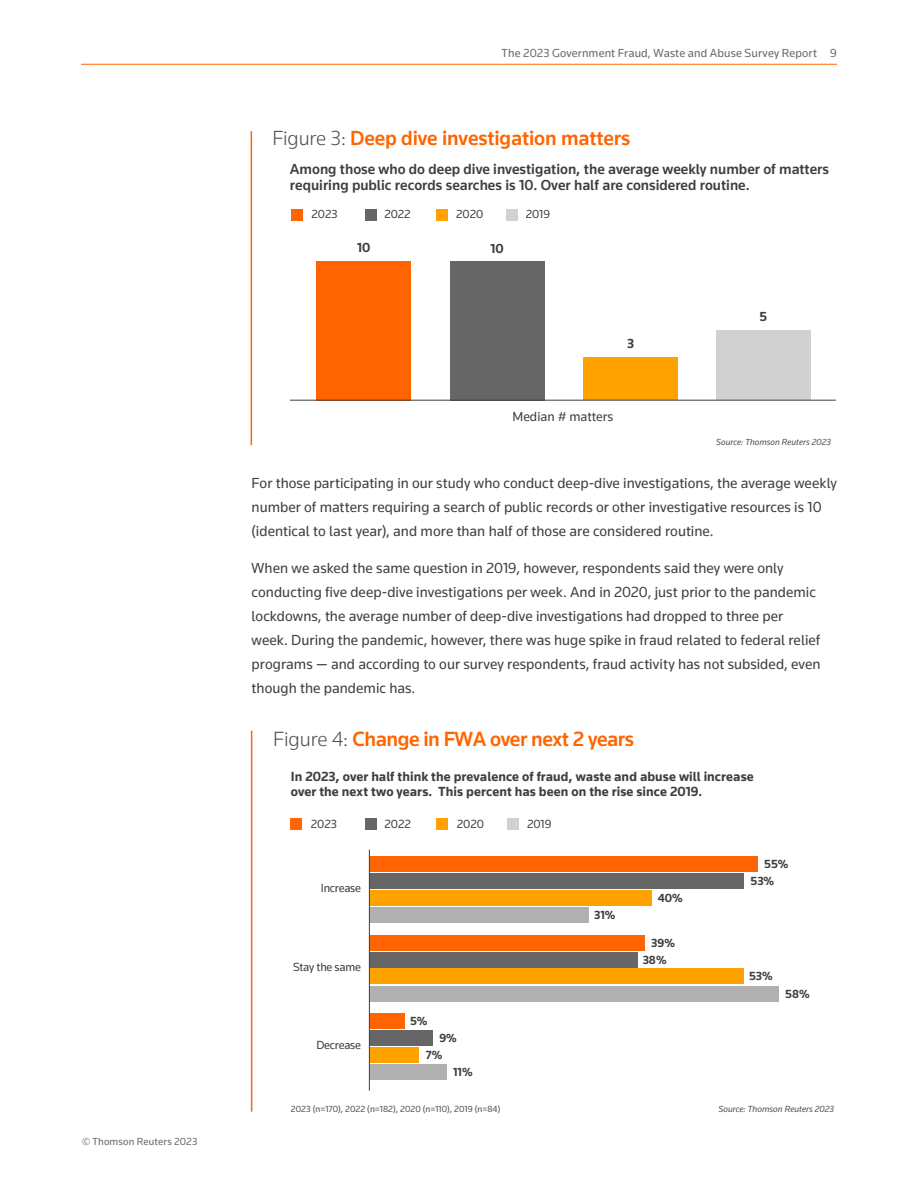
<style>
.page{position:relative;width:918px;height:1188px;background:#fff}
.page>*{position:absolute;margin:0;border:0;box-sizing:border-box;transform-origin:0 0}
.t1{font:500 21.15px "Knowledge 2017";letter-spacing:-.02em;color:#ff6400}
.t2{font:500 21px "Knowledge 2017";letter-spacing:-.005em;color:#ff6400}
.t3{font:15px/24px "Knowledge 2017";letter-spacing:.005em;color:#3e3e3e}
.t4{font:500 15px/16.5px "Knowledge 2017";color:#3e3e3e}
.t5{font:700 13.65px/15.1px "Knowledge 2017";letter-spacing:.005em;color:#3e3e3e}
.t6{font:13.5px "Knowledge 2017";color:#3e3e3e}
.t7{font:700 13.5px "Knowledge 2017";color:#3e3e3e}
.t8{font:12.15px "Knowledge 2017";letter-spacing:-.02em;color:#3e3e3e}
.t9{font:700 12.15px/16.8px "Knowledge 2017";color:#3e3e3e}
.t10{font:12px "Knowledge 2017";letter-spacing:.01em;color:#666}
.t11{font:12px "Knowledge 2017";color:#3e3e3e}
.t12{font:10.5px "Knowledge 2017";letter-spacing:.015em;color:#666}
.t13{font:9.15px "Knowledge 2017";letter-spacing:.005em;color:#4d4d4e}
.t14{font:italic 9.15px "Knowledge 2017";letter-spacing:.005em;color:#4d4d4e}
.t15{font:italic 9px "Knowledge 2017";letter-spacing:.005em;color:#4d4d4e}
.s1{font-weight:300;color:#4d4d4e}
</style>
<div class="page">
<hr style="left:81px;top:64px;width:756px;height:1px;background:#ff6400">
<hr style="left:251px;top:131px;width:1px;height:314px;background:#ff6400">
<div style="left:291px;top:209px;width:12px;height:11px;background:#ff6400"></div>
<div style="left:365px;top:209px;width:12px;height:11px;background:#666"></div>
<div style="left:436px;top:209px;width:11px;height:11px;background:#ffa200"></div>
<div style="left:506px;top:209px;width:11px;height:11px;background:#d1d1d1"></div>
<div style="left:450px;top:261px;width:94px;height:139px;background:#666"></div>
<div style="left:317px;top:261px;width:94px;height:139px;background:#ff6400"></div>
<div style="left:716px;top:331px;width:95px;height:69px;background:#d1d1d1"></div>
<div style="left:583px;top:357px;width:94px;height:43px;background:#ffa200"></div>
<hr style="left:290px;top:400px;width:546px;height:1px;background:#3e3e3e">
<hr style="left:251px;top:731px;width:1px;height:381px;background:#ff6400">
<div style="left:369px;top:856px;width:389px;height:16px;background:#ff6400"></div>
<div style="left:369px;top:873px;width:375px;height:16px;background:#666"></div>
<div style="left:369px;top:890px;width:283px;height:16px;background:#ffa200"></div>
<div style="left:369px;top:908px;width:219px;height:15px;background:#b0b0b0"></div>
<div style="left:369px;top:935px;width:276px;height:15px;background:#ff6400"></div>
<div style="left:369px;top:952px;width:269px;height:15px;background:#666"></div>
<div style="left:369px;top:969px;width:375px;height:15px;background:#ffa200"></div>
<div style="left:369px;top:986px;width:410px;height:15px;background:#b0b0b0"></div>
<div style="left:369px;top:1014px;width:36px;height:15px;background:#ff6400"></div>
<div style="left:369px;top:1030px;width:64px;height:16px;background:#666"></div>
<div style="left:369px;top:1047px;width:50px;height:16px;background:#ffa200"></div>
<div style="left:369px;top:1065px;width:78px;height:15px;background:#b0b0b0"></div>
<div style="left:290px;top:819px;width:12px;height:11px;background:#ff6400"></div>
<div style="left:365px;top:819px;width:12px;height:11px;background:#666"></div>
<div style="left:436px;top:819px;width:12px;height:11px;background:#ffa200"></div>
<div style="left:507px;top:819px;width:11px;height:11px;background:#d1d1d1"></div>
<hr style="left:369px;top:850px;width:1px;height:241px;background:#3e3e3e">
<p class="t12" style="left:82px;top:1136px;width:117px">© Thomson Reuters 2023</p>
<p class="t10" style="left:502px;top:45px;width:337px">The 2023 Government Fraud, Waste and Abuse Survey Report 9</p>
<h2 class="t2" style="left:272px;top:125px;width:359px"><span class="s1">Figure 3:</span> Deep dive investigation matters</h2>
<p class="t4" style="left:290px;top:160px;width:541px">Among those who do deep dive investigation, the average weekly number of matters requiring public records searches is 10. Over half are considered routine.</p>
<p class="t11" style="left:311px;top:207px;width:28px">2023</p>
<p class="t11" style="left:384px;top:207px;width:28px">2022</p>
<p class="t11" style="left:456px;top:207px;width:29px">2020</p>
<p class="t11" style="left:526px;top:207px;width:26px">2019</p>
<p class="t7" style="left:357px;top:239px;width:15px">10</p>
<p class="t7" style="left:490px;top:240px;width:15px">10</p>
<p class="t7" style="left:627px;top:335px;width:8px">3</p>
<p class="t6" style="left:513px;top:408px;width:102px">Median # matters</p>
<p class="t7" style="left:760px;top:308px;width:9px">5</p>
<p class="t15" style="left:716px;top:437px;width:116px">Source: Thomson Reuters 2023</p>
<p class="t3" style="left:252px;top:470px;width:587px">For those participating in our study who conduct deep-dive investigations, the average weekly number of matters requiring a search of public records or other investigative resources is 10 (identical to last year), and more than half of those are considered routine.</p>
<p class="t3" style="left:252px;top:555px;width:571px">When we asked the same question in 2019, however, respondents said they were only conducting five deep-dive investigations per week. And in 2020, just prior to the pandemic lockdowns, the average number of deep-dive investigations had dropped to three per week. During the pandemic, however, there was huge spike in fraud related to federal relief programs — and according to our survey respondents, fraud activity has not subsided, even though the pandemic has.</p>
<h1 class="t1" style="left:273px;top:726px;width:362px"><span class="s1">Figure 4:</span> Change in FWA over next 2 years</h1>
<p class="t5" style="left:291px;top:769px;width:464px">In 2023, over half think the prevalence of fraud, waste and abuse will increase over the next two years. This percent has been on the rise since 2019.</p>
<p class="t8" style="left:311px;top:816px;width:28px">2023</p>
<p class="t8" style="left:384px;top:816px;width:28px">2022</p>
<p class="t8" style="left:457px;top:816px;width:29px">2020</p>
<p class="t8" style="left:527px;top:816px;width:26px">2019</p>
<p class="t8" style="left:321px;top:880px;width:42px">Increase</p>
<p class="t8" style="left:293px;top:959px;width:69px">Stay the same</p>
<p class="t8" style="left:316px;top:1038px;width:46px">Decrease</p>
<p class="t9" style="left:410px;top:1013px;width:19px">5%</p>
<p class="t9" style="left:426px;top:1029px;width:33px;text-indent:14px">9%<br>7%</p>
<p class="t9" style="left:453px;top:1064px;width:21px">11%</p>
<p class="t9" style="left:594px;top:907px;width:23px">31%</p>
<p class="t9" style="left:658px;top:889px;width:26px">40%</p>
<p class="t9" style="left:643px;top:934px;width:34px;text-indent:9px">39%<br>38%</p>
<p class="t9" style="left:751px;top:856px;width:39px;text-indent:14px">55%<br>53%</p>
<p class="t9" style="left:749px;top:968px;width:25px">53%</p>
<p class="t9" style="left:785px;top:985px;width:26px">58%</p>
<p class="t13" style="left:291px;top:1103px;width:211px">2023 (n=170), 2022 (n=182), 2020 (n=110), 2019 (n=84)</p>
<p class="t14" style="left:719px;top:1103px;width:117px">Source: Thomson Reuters 2023</p>
</div>
